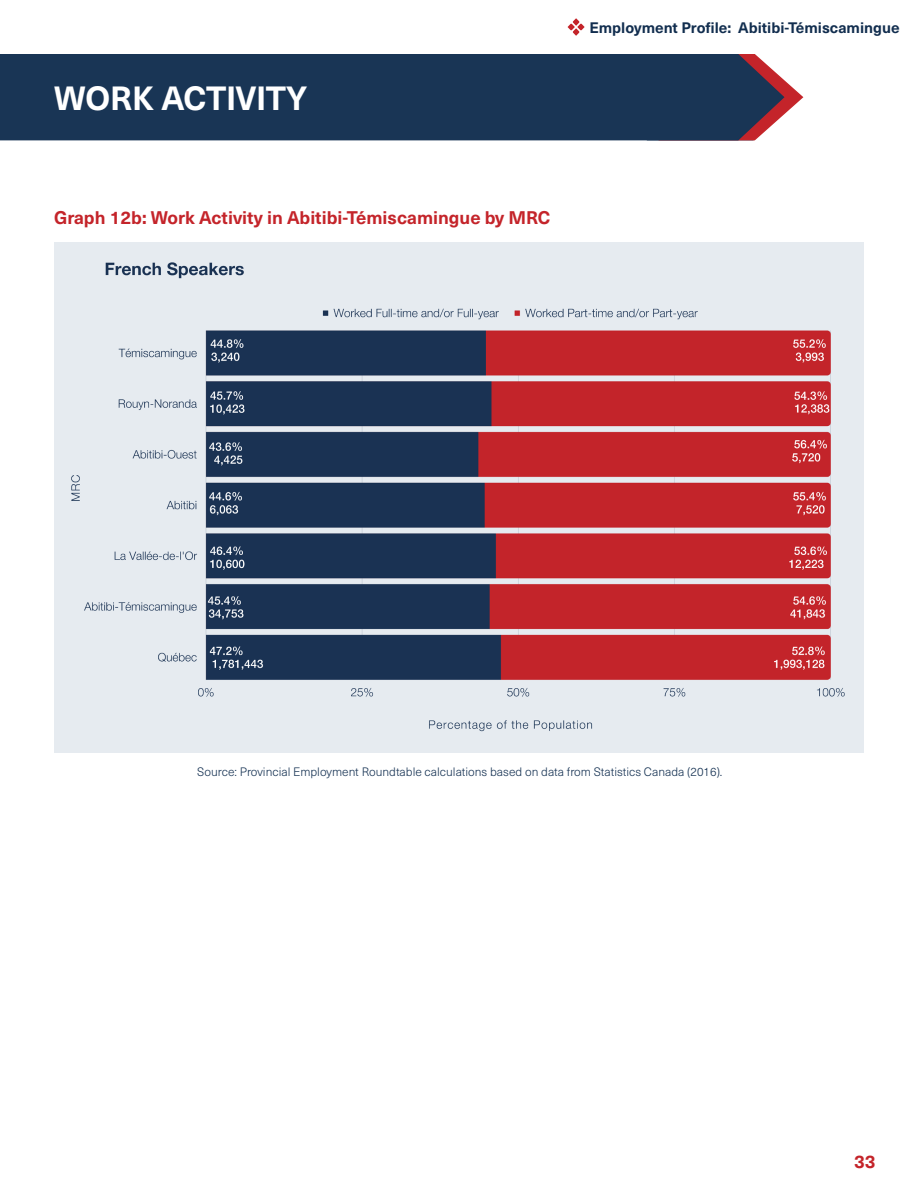
<style>
.page{position:relative;width:918px;height:1188px;background:#fff}
.page>*{position:absolute;margin:0;border:0;box-sizing:border-box;transform-origin:0 0}
.t1{font:700 33px "Neue Haas Unica W1 G";letter-spacing:-.01em;color:#fff}
.t2{font:700 18px "Neue Haas Unica W1 G";color:#c4242a}
.t3{font:700 15px "Neue Haas Unica W1 G";color:#122e4f}
.t4{font:300 12px "Neue Haas Unica W1 G";color:#193555}
</style>
<div class="page">
<div style="left:0;top:54px;width:754px;height:86px;background:#193555"></div>
<svg style="left:600px;top:54px;width:204px;height:87px"></svg>
<svg style="left:568px;top:18px;width:17px;height:18px"></svg>
<img style="left:54px;top:242px;width:810px;height:510px">
<p class="t1" style="left:54px;top:73px;width:255px">WORK ACTIVITY</p>
<p class="t2" style="left:54px;top:204px;width:498px">Graph 12b: Work Activity in Abitibi-Témiscamingue by MRC</p>
<p class="t3" style="left:589px;top:16px;width:312px">Employment Profile: Abitibi-Témiscamingue</p>
<p class="t4" style="left:197px;top:763px;width:527px">Source: Provincial Employment Roundtable calculations based on data from Statistics Canada (2016).</p>
<p class="t2" style="left:854px;top:1148px;width:23px">33</p>
</div>
